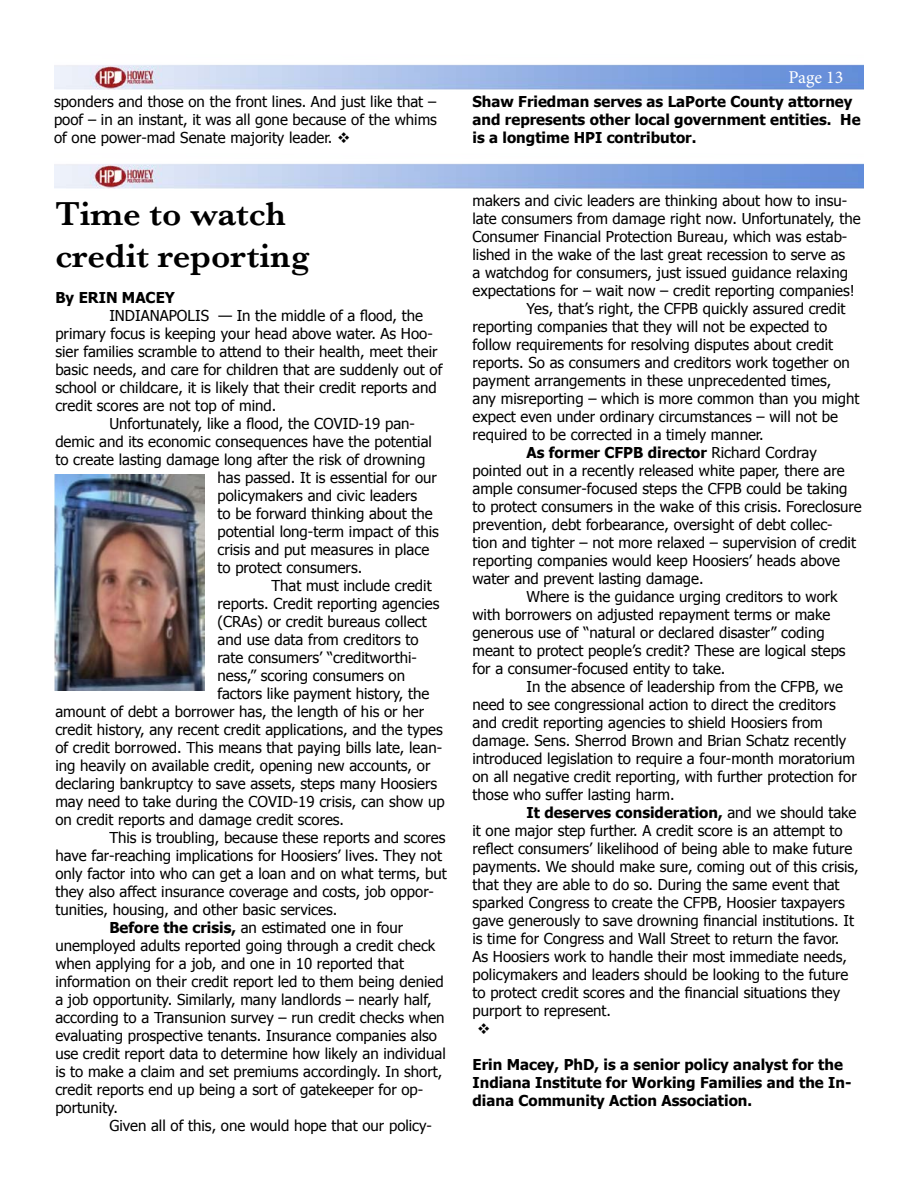
<style>
.page{position:relative;width:918px;height:1188px;background:#fff}
.page>*{position:absolute;margin:0;border:0;box-sizing:border-box;transform-origin:0 0}
.t1{font:600 34.5px/41.4px "Baskerville";color:#000}
.t2{font:18px "Minion Pro";letter-spacing:-.005em;color:#fff}
.t3{font:15px/18px "Tahoma";color:#000;text-align:justify}
.t4{font:700 15px/18px "Tahoma";color:#000}
.s1{font-weight:700}
.s2{font-weight:400}
</style>
<div class="page">
<img style="left:54px;top:64px;width:810px;height:26px">
<img style="left:54px;top:163px;width:810px;height:26px">
<img style="left:54px;top:475px;width:150px;height:216px">
<p class="t2" style="left:789px;top:65px;width:56px">Page 13</p>
<p class="t3" style="left:54px;top:92px;width:385px">sponders and those on the front lines. And just like that – poof – in an instant, it was all gone because of the whims of one power-mad Senate majority leader. ❖</p>
<p class="t4" style="left:472px;top:91px;width:390px">Shaw Friedman serves as LaPorte County attorney and represents other local government entities. He is a longtime HPI contributor.</p>
<h1 class="t1" style="left:55px;top:193px;width:256px">Time to watch credit reporting</h1>
<p class="t4" style="left:55px;top:287px;width:121px">By ERIN MACEY</p>
<p class="t3" style="left:109px;top:305px;width:315px">INDIANAPOLIS — In the middle of a flood, the</p>
<p class="t3" style="left:55px;top:323px;width:379px">primary focus is keeping your head above water. As Hoo-</p>
<p class="t3" style="left:55px;top:341px;width:384px">sier families scramble to attend to their health, meet their</p>
<p class="t3" style="left:55px;top:359px;width:389px">basic needs, and care for children that are suddenly out of</p>
<p class="t3" style="left:55px;top:377px;width:383px">school or childcare, it is likely that their credit reports and</p>
<p class="t3" style="left:55px;top:395px;width:222px">credit scores are not top of mind.</p>
<p class="t3" style="left:109px;top:413px;width:307px">Unfortunately, like a flood, the COVID-19 pan-</p>
<p class="t3" style="left:55px;top:431px;width:378px">demic and its economic consequences have the potential</p>
<p class="t3" style="left:55px;top:449px;width:371px">to create lasting damage long after the risk of drowning</p>
<p class="t3" style="left:218px;top:467px;width:221px">has passed. It is essential for our</p>
<p class="t3" style="left:218px;top:485px;width:201px">policymakers and civic leaders</p>
<p class="t3" style="left:218px;top:503px;width:217px">to be forward thinking about the</p>
<p class="t3" style="left:218px;top:521px;width:223px">potential long-term impact of this</p>
<p class="t3" style="left:218px;top:539px;width:213px">crisis and put measures in place</p>
<p class="t3" style="left:218px;top:557px;width:146px">to protect consumers.</p>
<p class="t3" style="left:271px;top:575px;width:162px">That must include credit</p>
<p class="t3" style="left:218px;top:593px;width:223px">reports. Credit reporting agencies</p>
<p class="t3" style="left:218px;top:611px;width:211px">(CRAs) or credit bureaus collect</p>
<p class="t3" style="left:218px;top:629px;width:203px">and use data from creditors to</p>
<p class="t3" style="left:218px;top:647px;width:201px">rate consumers’ “creditworthi-</p>
<p class="t3" style="left:218px;top:665px;width:189px">ness,” scoring consumers on</p>
<p class="t3" style="left:218px;top:683px;width:213px">factors like payment history, the</p>
<p class="t3" style="left:55px;top:701px;width:370px">amount of debt a borrower has, the length of his or her</p>
<p class="t3" style="left:55px;top:719px;width:389px">credit history, any recent credit applications, and the types</p>
<p class="t3" style="left:55px;top:737px;width:388px">of credit borrowed. This means that paying bills late, lean-</p>
<p class="t3" style="left:55px;top:755px;width:377px">ing heavily on available credit, opening new accounts, or</p>
<p class="t3" style="left:55px;top:773px;width:383px">declaring bankruptcy to save assets, steps many Hoosiers</p>
<p class="t3" style="left:55px;top:791px;width:391px">may need to take during the COVID-19 crisis, can show up</p>
<p class="t3" style="left:55px;top:809px;width:290px">on credit reports and damage credit scores.</p>
<p class="t3" style="left:109px;top:827px;width:338px">This is troubling, because these reports and scores</p>
<p class="t3" style="left:55px;top:845px;width:388px">have far-reaching implications for Hoosiers’ lives. They not</p>
<p class="t3" style="left:55px;top:863px;width:393px">only factor into who can get a loan and on what terms, but</p>
<p class="t3" style="left:55px;top:881px;width:380px">they also affect insurance coverage and costs, job oppor-</p>
<p class="t3" style="left:55px;top:899px;width:283px">tunities, housing, and other basic services.</p>
<p class="t3" style="left:109px;top:917px;width:295px"><span class="s1">Before the crisis,</span> an estimated one in four</p>
<p class="t3" style="left:55px;top:935px;width:382px">unemployed adults reported going through a credit check</p>
<p class="t3" style="left:55px;top:953px;width:350px">when applying for a job, and one in 10 reported that</p>
<p class="t3" style="left:55px;top:971px;width:390px">information on their credit report led to them being denied</p>
<p class="t3" style="left:55px;top:989px;width:378px">a job opportunity. Similarly, many landlords – nearly half,</p>
<p class="t3" style="left:55px;top:1007px;width:391px">according to a Transunion survey – run credit checks when</p>
<p class="t3" style="left:55px;top:1025px;width:383px">evaluating prospective tenants. Insurance companies also</p>
<p class="t3" style="left:55px;top:1043px;width:392px">use credit report data to determine how likely an individual</p>
<p class="t3" style="left:55px;top:1061px;width:389px">is to make a claim and set premiums accordingly. In short,</p>
<p class="t3" style="left:55px;top:1079px;width:369px">credit reports end up being a sort of gatekeeper for op-</p>
<p class="t3" style="left:55px;top:1097px;width:64px">portunity.</p>
<p class="t3" style="left:109px;top:1115px;width:324px">Given all of this, one would hope that our policy-</p>
<p class="t3" style="left:472px;top:191px;width:376px">makers and civic leaders are thinking about how to insu-</p>
<p class="t3" style="left:472px;top:209px;width:390px">late consumers from damage right now. Unfortunately, the</p>
<p class="t3" style="left:472px;top:227px;width:376px">Consumer Financial Protection Bureau, which was estab-</p>
<p class="t3" style="left:472px;top:245px;width:374px">lished in the wake of the last great recession to serve as</p>
<p class="t3" style="left:472px;top:263px;width:377px">a watchdog for consumers, just issued guidance relaxing</p>
<p class="t3" style="left:472px;top:281px;width:384px">expectations for – wait now – credit reporting companies!</p>
<p class="t3" style="left:526px;top:299px;width:321px">Yes, that’s right, the CFPB quickly assured credit</p>
<p class="t3" style="left:472px;top:317px;width:356px">reporting companies that they will not be expected to</p>
<p class="t3" style="left:472px;top:335px;width:362px">follow requirements for resolving disputes about credit</p>
<p class="t3" style="left:472px;top:353px;width:379px">reports. So as consumers and creditors work together on</p>
<p class="t3" style="left:472px;top:371px;width:360px">payment arrangements in these unprecedented times,</p>
<p class="t3" style="left:472px;top:389px;width:389px">any misreporting – which is more common than you might</p>
<p class="t3" style="left:472px;top:407px;width:367px">expect even under ordinary circumstances – will not be</p>
<p class="t3" style="left:472px;top:425px;width:293px">required to be corrected in a timely manner.</p>
<p class="t4" style="left:526px;top:442px;width:292px">As former CFPB director <span class="s2">Richard Cordray</span></p>
<p class="t3" style="left:472px;top:461px;width:374px">pointed out in a recently released white paper, there are</p>
<p class="t3" style="left:472px;top:479px;width:377px">ample consumer-focused steps the CFPB could be taking</p>
<p class="t3" style="left:472px;top:497px;width:391px">to protect consumers in the wake of this crisis. Foreclosure</p>
<p class="t3" style="left:472px;top:515px;width:362px">prevention, debt forbearance, oversight of debt collec-</p>
<p class="t3" style="left:472px;top:533px;width:385px">tion and tighter – not more relaxed – supervision of credit</p>
<p class="t3" style="left:472px;top:551px;width:369px">reporting companies would keep Hoosiers’ heads above</p>
<p class="t3" style="left:472px;top:569px;width:233px">water and prevent lasting damage.</p>
<p class="t3" style="left:526px;top:587px;width:313px">Where is the guidance urging creditors to work</p>
<p class="t3" style="left:472px;top:605px;width:359px">with borrowers on adjusted repayment terms or make</p>
<p class="t3" style="left:472px;top:623px;width:354px">generous use of “natural or declared disaster” coding</p>
<p class="t3" style="left:472px;top:641px;width:375px">meant to protect people’s credit? These are logical steps</p>
<p class="t3" style="left:472px;top:659px;width:254px">for a consumer-focused entity to take.</p>
<p class="t3" style="left:526px;top:677px;width:318px">In the absence of leadership from the CFPB, we</p>
<p class="t3" style="left:472px;top:695px;width:365px">need to see congressional action to direct the creditors</p>
<p class="t3" style="left:472px;top:713px;width:352px">and credit reporting agencies to shield Hoosiers from</p>
<p class="t3" style="left:472px;top:731px;width:375px">damage. Sens. Sherrod Brown and Brian Schatz recently</p>
<p class="t3" style="left:472px;top:749px;width:384px">introduced legislation to require a four-month moratorium</p>
<p class="t3" style="left:472px;top:767px;width:386px">on all negative credit reporting, with further protection for</p>
<p class="t3" style="left:472px;top:785px;width:204px">those who suffer lasting harm.</p>
<p class="t4" style="left:526px;top:802px;width:331px">It deserves consideration, <span class="s2">and we should take</span></p>
<p class="t3" style="left:472px;top:821px;width:372px">it one major step further. A credit score is an attempt to</p>
<p class="t3" style="left:472px;top:839px;width:381px">reflect consumers’ likelihood of being able to make future</p>
<p class="t3" style="left:472px;top:857px;width:388px">payments. We should make sure, coming out of this crisis,</p>
<p class="t3" style="left:472px;top:875px;width:369px">that they are able to do so. During the same event that</p>
<p class="t3" style="left:472px;top:893px;width:374px">sparked Congress to create the CFPB, Hoosier taxpayers</p>
<p class="t3" style="left:472px;top:911px;width:383px">gave generously to save drowning financial institutions. It</p>
<p class="t3" style="left:472px;top:929px;width:368px">is time for Congress and Wall Street to return the favor.</p>
<p class="t3" style="left:472px;top:947px;width:376px">As Hoosiers work to handle their most immediate needs,</p>
<p class="t3" style="left:472px;top:965px;width:377px">policymakers and leaders should be looking to the future</p>
<p class="t3" style="left:472px;top:983px;width:369px">to protect credit scores and the financial situations they</p>
<p class="t3" style="left:472px;top:1001px;width:140px">purport to represent.</p>
<p class="t4" style="left:472px;top:1054px;width:381px">Erin Macey, PhD, is a senior policy analyst for the<br>Indiana Institute for Working Families and the In&shy;diana Community Action Association.</p>
</div>
